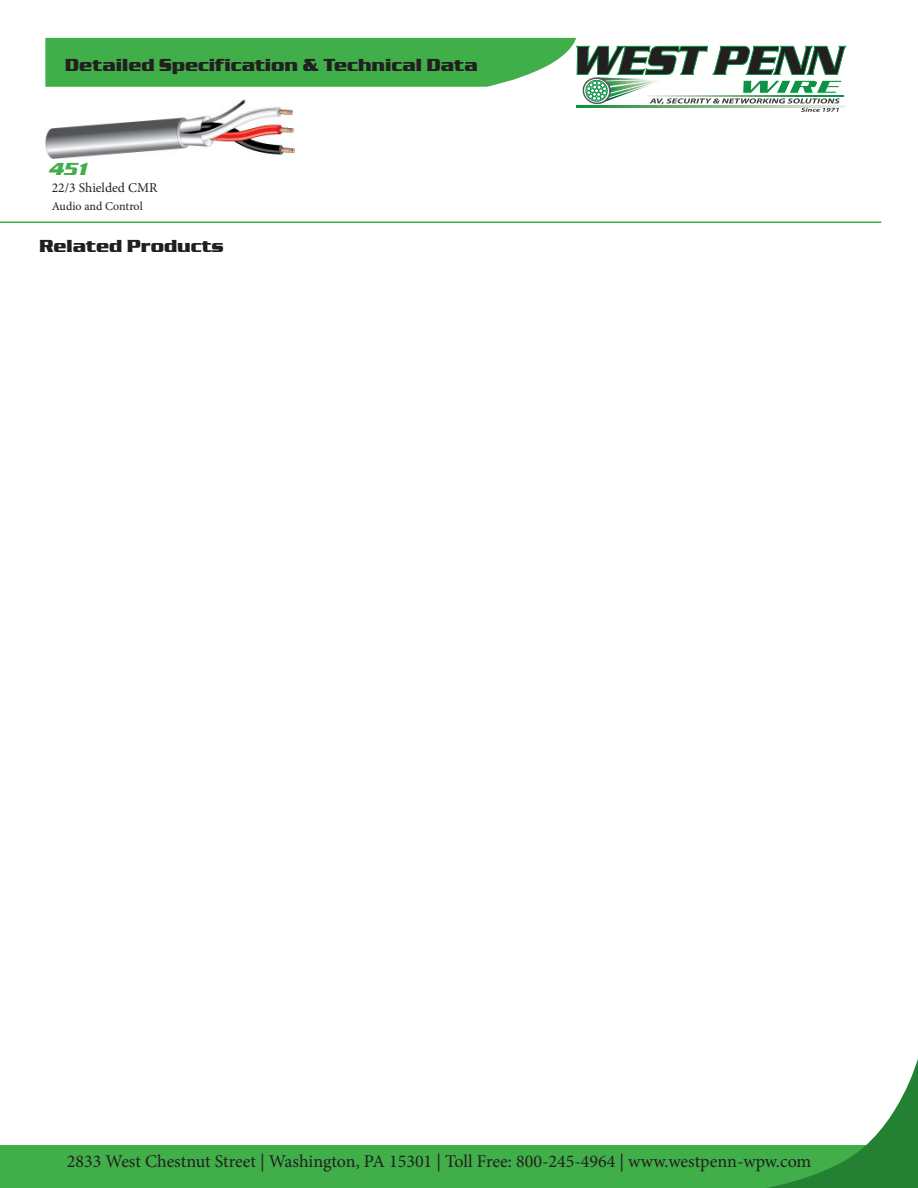
<style>
.page{position:relative;width:918px;height:1188px;background:#fff}
.page>*{position:absolute;margin:0;border:0;box-sizing:border-box;transform-origin:0 0}
.Renee_White_Bold{font:18px "Minion Pro";color:#231f20}
.t1{font:700 18px "Serpentine D";color:#231f20}
.t2{font:italic 700 18px "Serpentine D";color:#40ae49}
.t3{font:13.5px "Minion Pro";color:#231f20}
.plain{font:12px "Minion Pro";letter-spacing:-.005em;color:#231f20}
</style>
<div class="page">
<svg style="left:45px;top:38px;width:801px;height:74px"></svg>
<hr style="left:0;top:221px;width:881px;height:2px;background:#40ae49">
<div style="left:0;top:1146px;width:918px;height:42px;background:#40ae49"></div>
<svg style="left:746px;top:1058px;width:172px;height:130px"></svg>
<img style="left:45px;top:99px;width:250px;height:60px">
<p class="t1" style="left:65px;top:55px;width:414px">Detailed Specification &amp; Technical Data</p>
<p class="t2" style="left:49px;top:159px;width:43px">451</p>
<p class="plain" style="left:52px;top:198px;width:92px">Audio and Control</p>
<p class="t3" style="left:52px;top:179px;width:107px">22/3 Shielded CMR</p>
<p class="t1" style="left:39px;top:236px;width:186px">Related Products</p>
<p class="Renee_White_Bold" style="left:67px;top:1149px;width:746px">2833 West Chestnut Street | Washington, PA 15301 | Toll Free: 800-245-4964 | www.westpenn-wpw.com</p>
</div>
